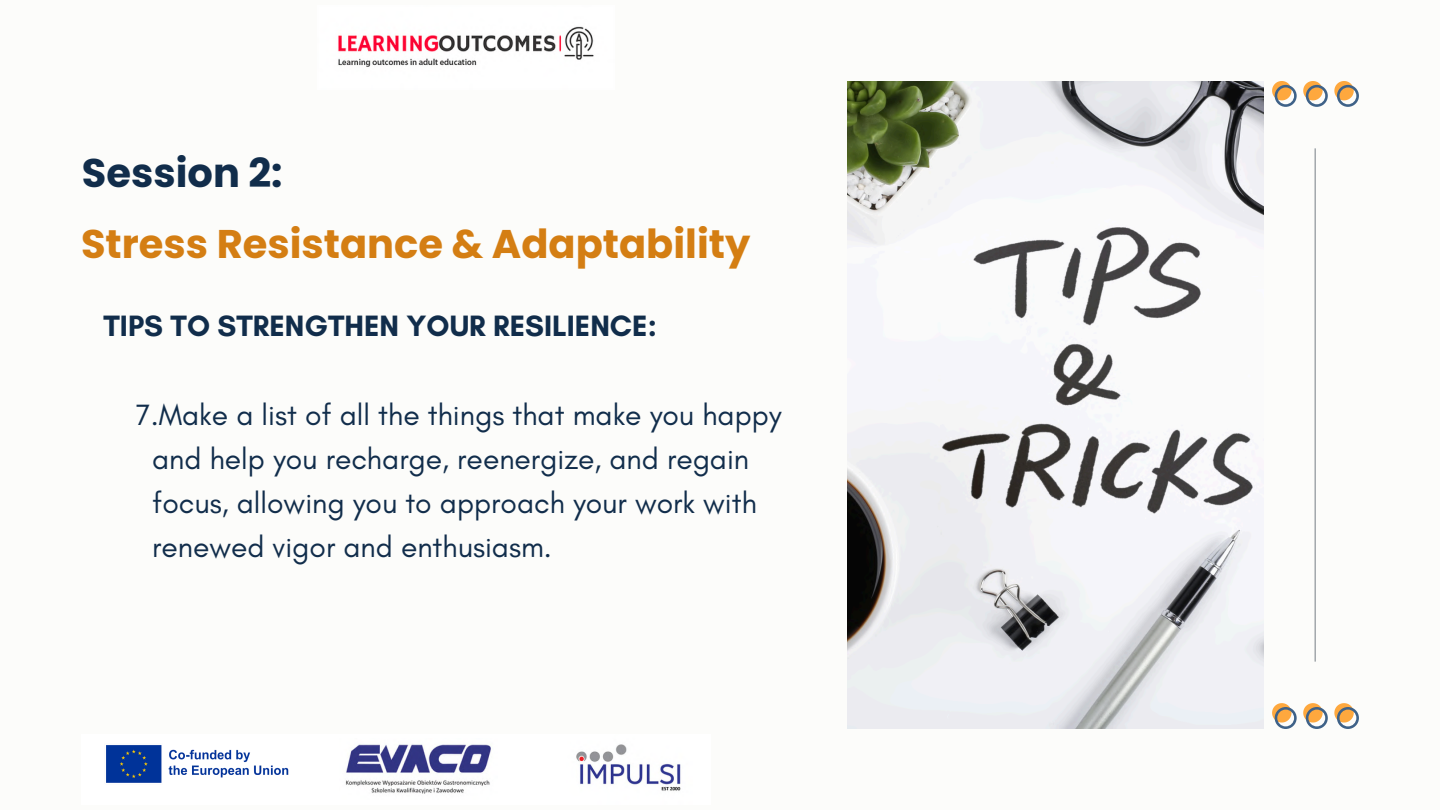
<style>
.page{position:relative;width:1440px;height:810px;background:#fcfcfa}
.page>*{position:absolute;margin:0;border:0;box-sizing:border-box;transform-origin:0 0}
.t1{font:700 40px "Poppins";color:#d47e13}
.t2{font:700 40px "Poppins";color:#112d4b}
.t3{font:30px "Glacial Indifference";color:#112d4b}
.t4{font:700 30px "Glacial Indifference";color:#112d4b}
</style>
<div class="page">
<img style="left:848px;top:81px;width:415px;height:648px">
<svg style="left:1272px;top:703px;width:25px;height:26px"></svg>
<svg style="left:1303px;top:703px;width:25px;height:26px"></svg>
<svg style="left:1334px;top:703px;width:25px;height:26px"></svg>
<svg style="left:1272px;top:81px;width:25px;height:25px"></svg>
<svg style="left:1303px;top:81px;width:25px;height:25px"></svg>
<svg style="left:1334px;top:81px;width:25px;height:25px"></svg>
<hr style="left:1315px;top:148px;width:1px;height:514px;background:#767d84">
<img style="left:338px;top:26px;width:256px;height:41px">
<div style="left:81px;top:734px;width:629px;height:70px;background:#fff"></div>
<img style="left:345px;top:744px;width:146px;height:50px">
<img style="left:576px;top:744px;width:105px;height:47px">
<img style="left:106px;top:745px;width:183px;height:38px">
<p class="t2" style="left:82px;top:145px;width:202px">Session 2:</p>
<p class="t1" style="left:81px;top:216px;width:671px">Stress Resistance &amp; Adaptability</p>
<h1 class="t4" style="left:104px;top:308px;width:555px">TIPS TO STRENGTHEN YOUR RESILIENCE:</h1>
<h1 class="t3" style="left:136px;top:396px;width:647px">7.Make a list of all the things that make you happy</h1>
<h2 class="t3" style="left:152px;top:440px;width:599px">and help you recharge, reenergize, and regain</h2>
<p class="t3" style="left:152px;top:485px;width:606px">focus, allowing you to approach your work with</p>
<p class="t3" style="left:152px;top:529px;width:401px">renewed vigor and enthusiasm.</p>
</div>
